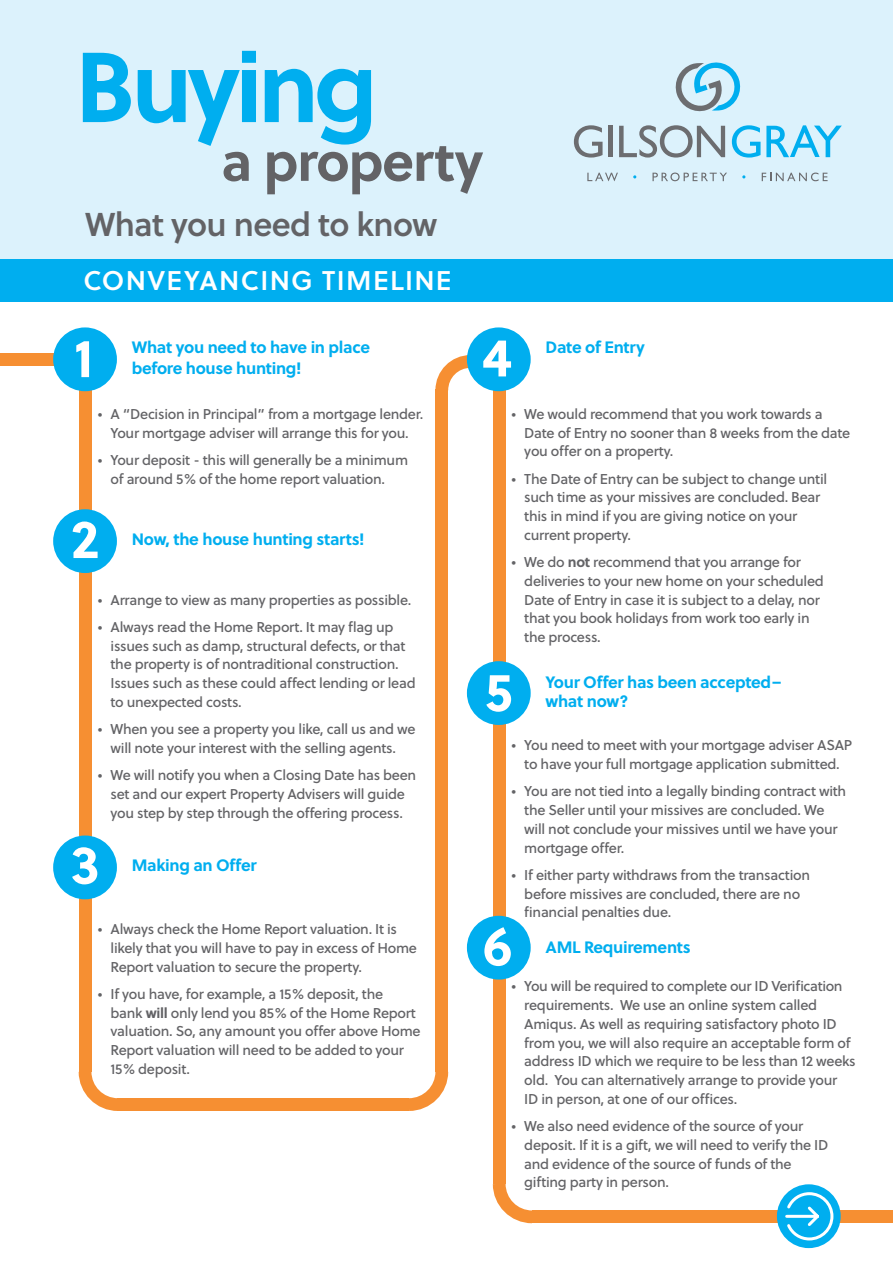
<style>
.page{position:relative;width:893px;height:1263px;background:#fff}
.page>*{position:absolute;margin:0;border:0;box-sizing:border-box;transform-origin:0 0}
.t1{font:700 99px "Soleil";letter-spacing:-.05em;color:#00aeef}
.t2{font:700 54px "Soleil";letter-spacing:-.02em;color:#636366}
.t3{font:700 54px "Soleil";color:#fff}
.t4{font:33px "Soleil Sb";letter-spacing:-.02em;color:#636366}
.t5{font:27px "Soleil Sb";letter-spacing:.05em;color:#fff}
.t6{font:700 16.5px/21px "Soleil";letter-spacing:-.02em;color:#00aeef}
.t7{font:14.25px/18.8px "Soleil Bk";letter-spacing:-.02em;color:#636366}
.s1{font-family:"Soleil";font-weight:700}
</style>
<div class="page">
<div style="left:79px;top:383px;width:12px;height:688px;background:#f68f32"></div>
<div style="left:0;top:353px;width:79px;height:13px;background:#f68f32"></div>
<div style="left:53px;top:327px;width:64px;height:64px;background:#00aeef;border-radius:50%"></div>
<div style="left:0;top:0;width:893px;height:298px;background:#dcf2fc"></div>
<div style="left:53px;top:509px;width:64px;height:64px;background:#00aeef;border-radius:50%"></div>
<div style="left:53px;top:835px;width:64px;height:64px;background:#00aeef;border-radius:50%"></div>
<div style="left:118px;top:1098px;width:291px;height:13px;background:#f68f32"></div>
<div style="left:435px;top:390px;width:13px;height:682px;background:#f68f32"></div>
<div style="left:493px;top:360px;width:13px;height:824px;background:#f68f32"></div>
<svg style="left:435px;top:351px;width:67px;height:41px"></svg>
<div style="left:467px;top:327px;width:64px;height:64px;background:#00aeef;border-radius:50%"></div>
<div style="left:467px;top:661px;width:64px;height:64px;background:#00aeef;border-radius:50%"></div>
<svg style="left:78px;top:1059px;width:40px;height:52px"></svg>
<svg style="left:409px;top:1072px;width:40px;height:39px"></svg>
<div style="left:532px;top:1210px;width:361px;height:13px;background:#f68f32"></div>
<svg style="left:492px;top:1184px;width:40px;height:40px"></svg>
<div style="left:777px;top:1184px;width:64px;height:64px;background:#00aeef;border-radius:50%"></div>
<div style="left:467px;top:916px;width:64px;height:63px;background:#00aeef;border-radius:50%"></div>
<svg style="left:574px;top:125px;width:29px;height:33px"></svg>
<div style="left:608px;top:126px;width:5px;height:31px;background:#6c6d70"></div>
<svg style="left:619px;top:125px;width:106px;height:33px"></svg>
<svg style="left:732px;top:125px;width:28px;height:33px"></svg>
<svg style="left:766px;top:125px;width:76px;height:32px"></svg>
<svg style="left:675px;top:62px;width:66px;height:50px"></svg>
<svg style="left:587px;top:173px;width:31px;height:8px"></svg>
<svg style="left:652px;top:173px;width:75px;height:8px"></svg>
<svg style="left:762px;top:173px;width:66px;height:8px"></svg>
<div style="left:0;top:259px;width:893px;height:43px;background:#00aeef"></div>
<svg style="left:784px;top:1191px;width:51px;height:51px"></svg>
<p class="t1" style="left:75px;top:10px;width:304px">Buying</p>
<p class="t2" style="left:221px;top:120px;width:264px">a property</p>
<p class="t4" style="left:85px;top:199px;width:354px">What you need to know</p>
<p class="t5" style="left:84px;top:260px;width:369px">CONVEYANCING TIMELINE</p>
<p class="t3" style="left:74px;top:316px;width:21px">1</p>
<p class="t6" style="left:132px;top:336px;width:240px">What you need to have in place before house hunting!</p>
<p class="t3" style="left:482px;top:315px;width:31px">4</p>
<p class="t6" style="left:546px;top:336px;width:101px">Date of Entry</p>
<p class="t7" style="left:98px;top:404px;width:327px;text-align:center">• A “Decision in Principal” from a mortgage lender.<br>Your mortgage adviser will arrange this for you.</p>
<p class="t7" style="left:111px;top:450px;width:299px;text-indent:-13px">• Your deposit - this will generally be a minimum of around 5% of the home report valuation.</p>
<p class="t3" style="left:71px;top:497px;width:30px">2</p>
<p class="t6" style="left:132px;top:527px;width:234px">Now, the house hunting starts!</p>
<p class="t7" style="left:98px;top:589px;width:315px">• Arrange to view as many properties as possible.</p>
<p class="t7" style="left:111px;top:617px;width:307px;text-indent:-13px">• Always read the Home Report. It may flag up issues such as damp, structural defects, or that the property is of nontraditional construction.<br>Issues such as these could affect lending or lead to unexpected costs.</p>
<p class="t7" style="left:98px;top:719px;width:319px;text-align:center">• When you see a property you like, call us and we will note your interest with the selling agents.</p>
<p class="t7" style="left:98px;top:765px;width:320px;text-align:center">• We will notify you when a Closing Date has been set and our expert Property Advisers will guide you step by step through the offering process.</p>
<p class="t3" style="left:71px;top:823px;width:30px">3</p>
<p class="t6" style="left:132px;top:854px;width:126px">Making an Offer</p>
<p class="t7" style="left:111px;top:919px;width:308px;text-indent:-13px">• Always check the Home Report valuation. It is likely that you will have to pay in excess of Home<br>Report valuation to secure the property.</p>
<p class="t7" style="left:111px;top:984px;width:312px;text-indent:-13px">• If you have, for example, a 15% deposit, the<br>bank <span class="s1">will</span> only lend you 85% of the Home Report valuation. So, any amount you offer above Home Report valuation will need to be added to your 15% deposit.</p>
<p class="t7" style="left:524px;top:404px;width:327px;text-indent:-13px">• We would recommend that you work towards a<br>Date of Entry no sooner than 8 weeks from the date you offer on a property.</p>
<p class="t7" style="left:524px;top:469px;width:304px;text-indent:-13px">• The Date of Entry can be subject to change until such time as your missives are concluded. Bear this in mind if you are giving notice on your current property.</p>
<p class="t7" style="left:524px;top:552px;width:301px;text-indent:-13px">• We do <span class="s1">not</span> recommend that you arrange for deliveries to your new home on your scheduled Date of Entry in case it is subject to a delay, nor that you book holidays from work too early in the process.</p>
<p class="t3" style="left:485px;top:650px;width:29px">5</p>
<p class="t6" style="left:546px;top:671px;width:238px">Your Offer has been accepted–</p>
<p class="t6" style="left:546px;top:690px;width:84px">what now?</p>
<p class="t7" style="left:512px;top:735px;width:342px;text-align:center">• You need to meet with your mortgage adviser ASAP to have your full mortgage application submitted.</p>
<p class="t7" style="left:524px;top:781px;width:323px;text-indent:-13px">• You are not tied into a legally binding contract with the Seller until your missives are concluded. We will not conclude your missives until we have your mortgage offer.</p>
<p class="t7" style="left:524px;top:865px;width:287px;text-indent:-13px">• If either party withdraws from the transaction before missives are concluded, there are no financial penalties due.</p>
<p class="t3" style="left:483px;top:904px;width:31px">6</p>
<p class="t6" style="left:546px;top:936px;width:147px">AML Requirements</p>
<p class="t7" style="left:524px;top:976px;width:333px;text-indent:-13px">• You will be required to complete our ID Verification requirements. We use an online system called Amiqus. As well as requiring satisfactory photo ID from you, we will also require an acceptable form of address ID which we require to be less than 12 weeks old. You can alternatively arrange to provide your<br>ID in person, at one of our offices.</p>
<p class="t7" style="left:524px;top:1116px;width:305px;text-indent:-13px">• We also need evidence of the source of your deposit. If it is a gift, we will need to verify the ID and evidence of the source of funds of the gifting party in person.</p>
</div>
